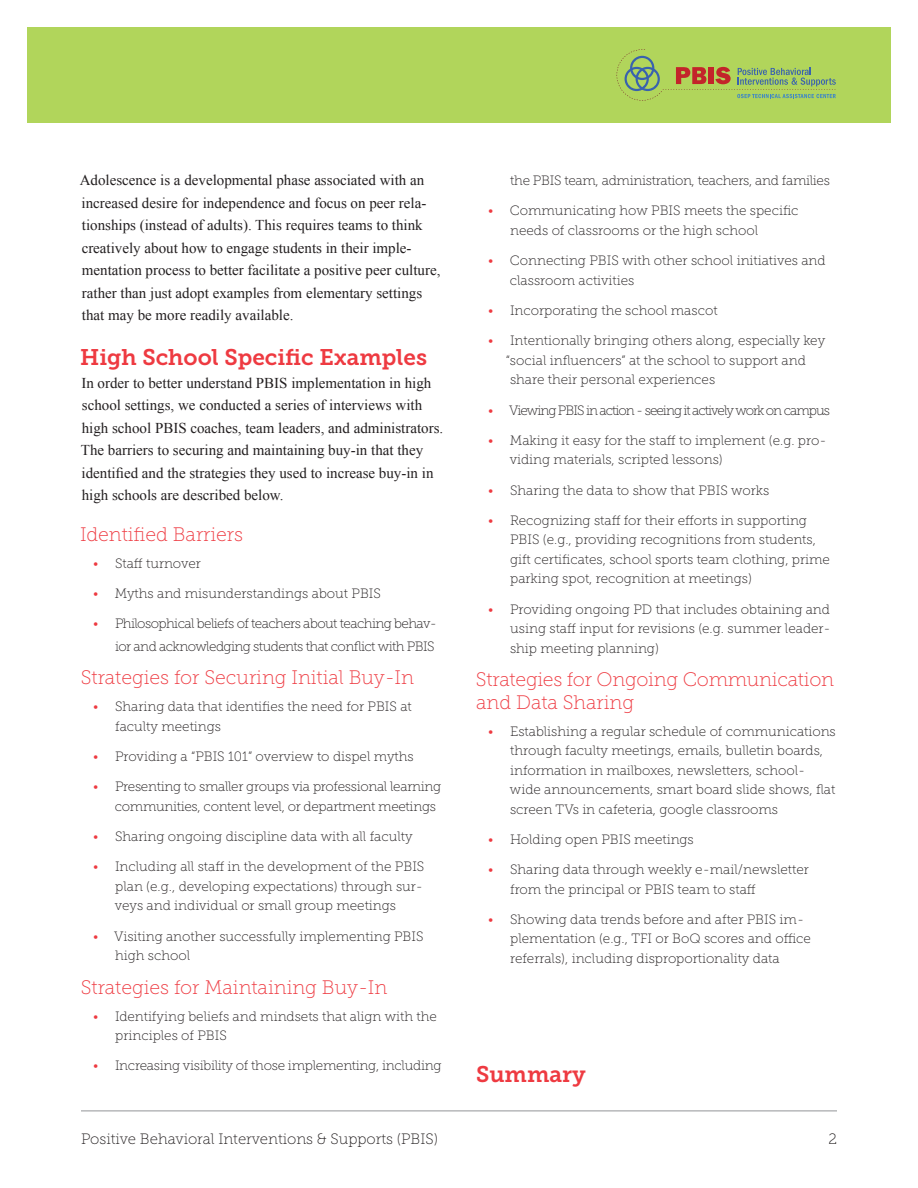
<style>
.page{position:relative;width:918px;height:1188px;background:#fff}
.page>*{position:absolute;margin:0;border:0;box-sizing:border-box;transform-origin:0 0}
.Subhead_1{font:22.5px "Museo Slab 700";color:#ee3a41}
.Subhead_2{font:19.5px/22.5px "Museo Slab 100";color:#ee3a41}
.Body_Copy{font:15px/22.5px "Times New Roman";color:#231f20}
.t1{font:15px "Museo Slab 100";color:#231f20}
.t2{font:13.5px/19.5px "Museo Slab 100";color:#231f20}
.t3{font:13.5px/19.5px "Museo Slab 100";letter-spacing:-.02em;color:#231f20}
.t4{font:13.5px/22.5px "Museo Slab 100";letter-spacing:-.04em;color:#231f20;text-align:right}
.t5{font:13.5px "Museo Slab 100";letter-spacing:-.07em;color:#231f20}
.s1{color:#ee3a41}
</style>
<div class="page">
<hr style="left:81px;top:1111px;width:756px;height:1px;background:#939598">
<div style="left:27px;top:27px;width:864px;height:96px;background:#b1d55b"></div>
<svg style="left:617px;top:49px;width:219px;height:52px"></svg>
<p class="Body_Copy" style="left:80px;top:169px;width:362px">Adolescence is a developmental phase associated with an increased desire for independence and focus on peer rela&shy;tionships (instead of adults). This requires teams to think creatively about how to engage students in their imple&shy;mentation process to better facilitate a positive peer culture, rather than just adopt examples from elementary settings that may be more readily available.</p>
<p class="Subhead_1" style="left:80px;top:345px;width:348px">High School Specific Examples</p>
<p class="Body_Copy" style="left:81px;top:371px;width:364px">In order to better understand PBIS implementation in high school settings, we conducted a series of interviews with high school PBIS coaches, team leaders, and administrators.<br>The barriers to securing and maintaining buy-in that they identified and the strategies they used to increase buy-in in high schools are described below.</p>
<p class="Subhead_2" style="left:80px;top:523px;width:165px">Identified Barriers</p>
<p class="t2" style="left:93px;top:554px;width:109px"><span class="s1">•</span> Staff turnover</p>
<p class="t2" style="left:93px;top:584px;width:289px"><span class="s1">•</span> Myths and misunderstandings about PBIS</p>
<p class="t4" style="left:93px;top:613px;width:345px"><span class="s1">•</span> Philosophical beliefs of teachers about teaching behav&shy;ior and acknowledging students that conflict with PBIS</p>
<p class="Subhead_2" style="left:81px;top:666px;width:335px">Strategies for Securing Initial Buy-In</p>
<p class="t2" style="left:115px;top:697px;width:298px;text-indent:-22px"><span class="s1">•</span> Sharing data that identifies the need for PBIS at faculty meetings</p>
<p class="t2" style="left:93px;top:747px;width:322px"><span class="s1">•</span> Providing a “PBIS 101” overview to dispel myths</p>
<p class="t3" style="left:115px;top:777px;width:328px;text-indent:-22px"><span class="s1">•</span> Presenting to smaller groups via professional learning communities, content level, or department meetings</p>
<p class="t2" style="left:93px;top:827px;width:321px"><span class="s1">•</span> Sharing ongoing discipline data with all faculty</p>
<p class="t2" style="left:115px;top:857px;width:311px;text-align:justify;text-indent:-21px"><span class="s1">•</span> Including all staff in the development of the PBIS plan (e.g., developing expectations) through sur&shy;veys and individual or small group meetings</p>
<p class="t2" style="left:115px;top:926px;width:310px;text-indent:-22px"><span class="s1">•</span> Visiting another successfully implementing PBIS high school</p>
<p class="Subhead_2" style="left:81px;top:976px;width:308px">Strategies for Maintaining Buy-In</p>
<p class="t2" style="left:115px;top:1006px;width:323px;text-indent:-22px"><span class="s1">•</span> Identifying beliefs and mindsets that align with the principles of PBIS</p>
<p class="t3" style="left:93px;top:1056px;width:350px"><span class="s1">•</span> Increasing visibility of those implementing, including</p>
<p class="t3" style="left:510px;top:171px;width:321px">the PBIS team, administration, teachers, and families</p>
<p class="t2" style="left:510px;top:201px;width:290px;text-indent:-22px"><span class="s1">•</span> Communicating how PBIS meets the specific needs of classrooms or the high school</p>
<p class="t2" style="left:510px;top:251px;width:317px;text-indent:-22px"><span class="s1">•</span> Connecting PBIS with other school initiatives and classroom activities</p>
<p class="t2" style="left:488px;top:301px;width:231px"><span class="s1">•</span> Incorporating the school mascot</p>
<p class="t2" style="left:488px;top:331px;width:339px"><span class="s1">•</span> Intentionally bringing others along, especially key</p>
<p class="t2" style="left:506px;top:351px;width:301px">“social influencers” at the school to support and</p>
<p class="t2" style="left:510px;top:370px;width:207px">share their personal experiences</p>
<p class="t5" style="left:488px;top:403px;width:343px"><span class="s1">•</span> Viewing PBIS in action - seeing it actively work on campus</p>
<p class="t2" style="left:510px;top:431px;width:318px;text-indent:-21px"><span class="s1">•</span> Making it easy for the staff to implement (e.g. pro&shy;viding materials, scripted lessons)</p>
<p class="t2" style="left:488px;top:480px;width:282px"><span class="s1">•</span> Sharing the data to show that PBIS works</p>
<p class="t2" style="left:510px;top:511px;width:322px;text-indent:-22px"><span class="s1">•</span> Recognizing staff for their efforts in supporting PBIS (e.g., providing recognitions from students, gift certificates, school sports team clothing, prime parking spot, recognition at meetings)</p>
<p class="t2" style="left:510px;top:600px;width:322px;text-align:justify;text-indent:-22px"><span class="s1">•</span> Providing ongoing PD that includes obtaining and using staff input for revisions (e.g. summer leader&shy;ship meeting planning)</p>
<p class="Subhead_2" style="left:476px;top:668px;width:360px">Strategies for Ongoing Communication and Data Sharing</p>
<p class="t2" style="left:510px;top:721px;width:327px;text-indent:-22px"><span class="s1">•</span> Establishing a regular schedule of communications through faculty meetings, emails, bulletin boards, information in mailboxes, newsletters, school&shy;wide announcements, smart board slide shows, flat screen TVs in cafeteria, google classrooms</p>
<p class="t2" style="left:488px;top:830px;width:207px"><span class="s1">•</span> Holding open PBIS meetings</p>
<p class="t2" style="left:510px;top:860px;width:300px;text-indent:-22px"><span class="s1">•</span> Sharing data through weekly e-mail/newsletter from the principal or PBIS team to staff</p>
<p class="t2" style="left:510px;top:910px;width:302px;text-indent:-22px"><span class="s1">•</span> Showing data trends before and after PBIS im&shy;plementation (e.g., TFI or BoQ scores and office referrals), including disproportionality data</p>
<p class="Subhead_1" style="left:476px;top:1061px;width:111px">Summary</p>
<p class="t1" style="left:81px;top:1131px;width:359px">Positive Behavioral Interventions &amp; Supports (PBIS)</p>
<p class="t1" style="left:828px;top:1131px;width:10px">2</p>
</div>
